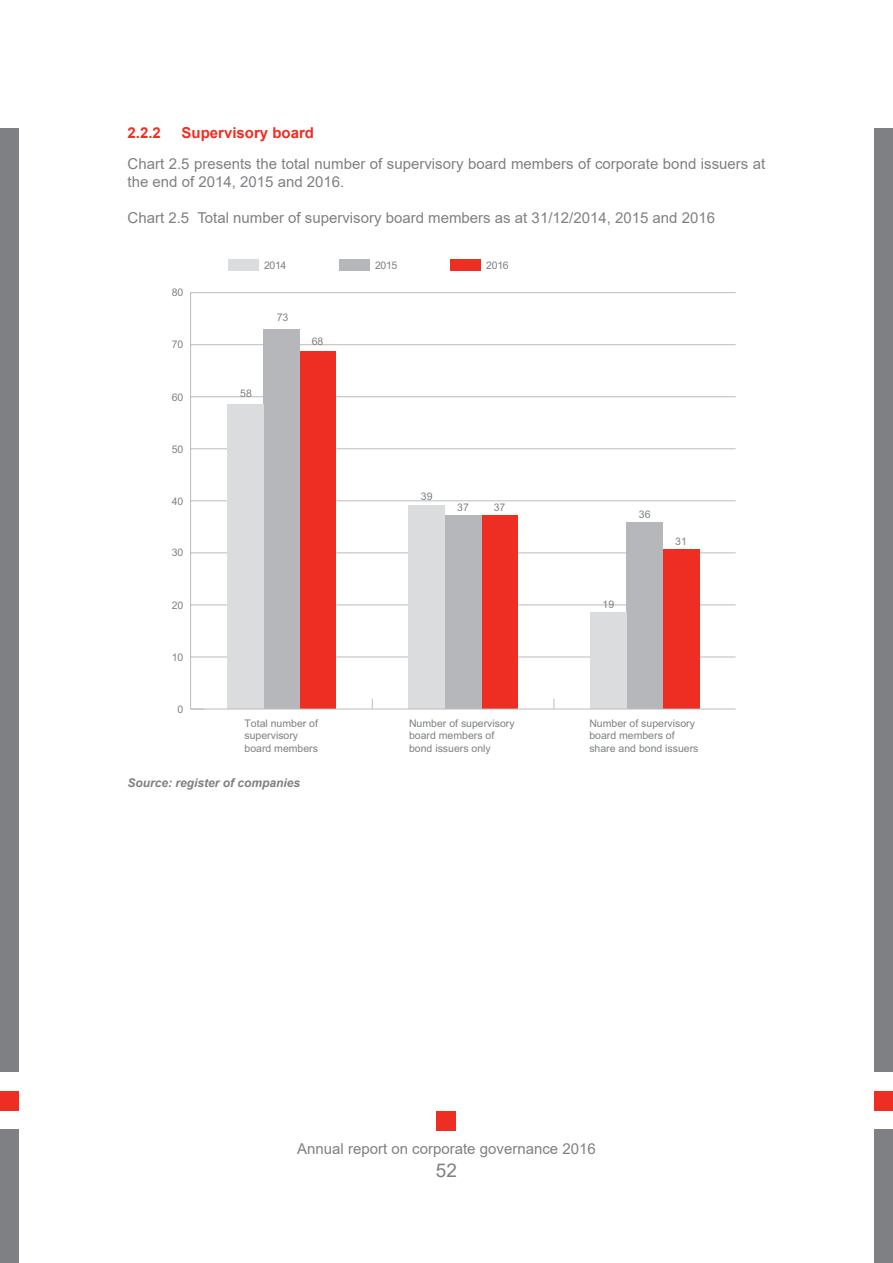
<style>
.page{position:relative;width:893px;height:1263px;background:#fff}
.page>*{position:absolute;margin:0;border:0;box-sizing:border-box;transform-origin:0 0}
.t1{font:18.9px "Arial";color:#7e8083}
.text{font:15px/18px "Arial";color:#7e8083}
.pod-podnaslov{font:700 15px "Arial";color:#ee2e22}
.text-2{font:italic 700 12px "Arial";color:#7e8083}
.t2{font:10.5px/12.6px "Arial";color:#7e8083}
</style>
<div class="page">
<div style="left:0;top:1091px;width:19px;height:19px;background:#ee2e22"></div>
<div style="left:874px;top:1091px;width:19px;height:19px;background:#ee2e22"></div>
<div style="left:0;top:1129px;width:19px;height:134px;background:#7e8083"></div>
<div style="left:874px;top:1129px;width:19px;height:134px;background:#7e8083"></div>
<div style="left:0;top:128px;width:19px;height:944px;background:#7e8083"></div>
<div style="left:874px;top:128px;width:19px;height:944px;background:#7e8083"></div>
<div style="left:437px;top:1111px;width:19px;height:19px;background:#ee2e22"></div>
<hr style="left:190px;top:293px;width:1px;height:416px;background:#bbbcbf">
<hr style="left:191px;top:657px;width:545px;height:1px;background:#bbbcbf">
<hr style="left:191px;top:604px;width:545px;height:1px;background:#bbbcbf">
<hr style="left:191px;top:552px;width:545px;height:1px;background:#bbbcbf">
<hr style="left:191px;top:500px;width:545px;height:1px;background:#bbbcbf">
<hr style="left:191px;top:448px;width:545px;height:1px;background:#bbbcbf">
<hr style="left:191px;top:396px;width:545px;height:1px;background:#bbbcbf">
<hr style="left:191px;top:344px;width:545px;height:1px;background:#bbbcbf">
<hr style="left:191px;top:292px;width:545px;height:1px;background:#bbbcbf">
<div style="left:300px;top:351px;width:36px;height:358px;background:#ee2e22"></div>
<div style="left:481px;top:515px;width:37px;height:194px;background:#ee2e22"></div>
<div style="left:663px;top:549px;width:36px;height:160px;background:#ee2e22"></div>
<div style="left:263px;top:329px;width:37px;height:380px;background:#b6b7bb"></div>
<div style="left:445px;top:515px;width:36px;height:194px;background:#b6b7bb"></div>
<div style="left:627px;top:523px;width:36px;height:186px;background:#b6b7bb"></div>
<div style="left:227px;top:404px;width:36px;height:305px;background:#dbdcde"></div>
<div style="left:409px;top:506px;width:36px;height:203px;background:#dbdcde"></div>
<div style="left:590px;top:612px;width:37px;height:97px;background:#dbdcde"></div>
<div style="left:228px;top:260px;width:31px;height:11px;background:#dbdcde"></div>
<div style="left:339px;top:260px;width:31px;height:11px;background:#b6b7bb"></div>
<div style="left:450px;top:260px;width:31px;height:11px;background:#ee2e22"></div>
<hr style="left:191px;top:709px;width:545px;height:1px;background:#bbbcbf">
<p class="pod-podnaslov" style="left:128px;top:123px;width:35px">2.2.2</p>
<p class="pod-podnaslov" style="left:182px;top:123px;width:134px">Supervisory board</p>
<p class="text" style="left:128px;top:155px;width:639px">Chart 2.5 presents the total number of supervisory board members of corporate bond issuers at the end of 2014, 2015 and 2016.</p>
<p class="text" style="left:128px;top:209px;width:589px">Chart 2.5 Total number of supervisory board members as at 31/12/2014, 2015 and 2016</p>
<p class="t2" style="left:172px;top:286px;width:13px">80</p>
<p class="t2" style="left:172px;top:338px;width:13px">70</p>
<p class="t2" style="left:172px;top:391px;width:13px">60</p>
<p class="t2" style="left:172px;top:443px;width:13px">50</p>
<p class="t2" style="left:172px;top:495px;width:13px">40</p>
<p class="t2" style="left:172px;top:546px;width:13px">30</p>
<p class="t2" style="left:172px;top:598px;width:13px">20</p>
<p class="t2" style="left:172px;top:651px;width:13px">10</p>
<p class="t2" style="left:177px;top:703px;width:7px">0</p>
<p class="t2" style="left:264px;top:259px;width:24px">2014</p>
<p class="t2" style="left:240px;top:387px;width:13px">58</p>
<p class="t2" style="left:277px;top:311px;width:13px">73</p>
<p class="t2" style="left:312px;top:335px;width:13px">68</p>
<p class="t2" style="left:244px;top:717px;width:75px">Total number of supervisory board members</p>
<p class="text-2" style="left:128px;top:775px;width:174px">Source: register of companies</p>
<p class="t2" style="left:375px;top:259px;width:24px">2015</p>
<p class="t2" style="left:486px;top:259px;width:24px">2016</p>
<p class="t2" style="left:421px;top:490px;width:13px">39</p>
<p class="t2" style="left:457px;top:501px;width:13px">37</p>
<p class="t2" style="left:494px;top:501px;width:13px">37</p>
<p class="t2" style="left:639px;top:508px;width:13px">36</p>
<p class="t2" style="left:602px;top:597px;width:13px">19</p>
<p class="t2" style="left:675px;top:535px;width:13px">31</p>
<p class="t2" style="left:409px;top:717px;width:107px">Number of supervisory board members of bond issuers only</p>
<p class="t2" style="left:589px;top:717px;width:111px">Number of supervisory board members of share and bond issuers</p>
<p class="text" style="left:297px;top:1139px;width:300px">Annual report on corporate governance 2016</p>
<p class="t1" style="left:436px;top:1157px;width:23px">52</p>
</div>
